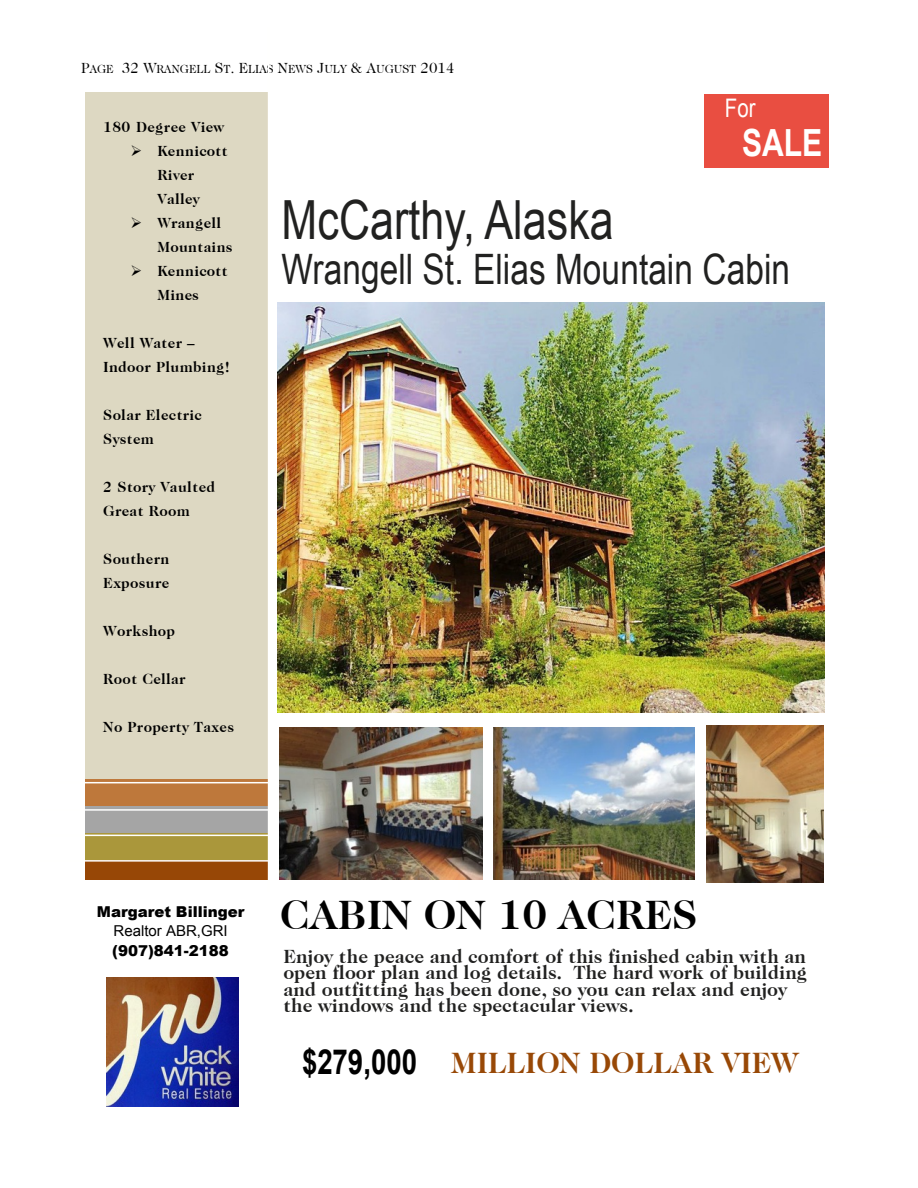
<style>
.page{position:relative;width:918px;height:1188px;background:#fff}
.page>*{position:absolute;margin:0;border:0;box-sizing:border-box;transform-origin:0 0}
.t1{font:54px "Arial";color:#212120;scale:.8 1}
.t2{font:42px "Arial";letter-spacing:.005em;color:#212120;scale:.8 1}
.t3{font:700 42px "Caslon 224 IT Cby BT";color:#000}
.t4{font:700 37.5px "Arial";color:#fffffe;scale:.8 1}
.t5{font:700 30px "Caslon 224 IT Cby BT";color:#984806}
.t6{font:25.5px "Arial";color:#fffffe;scale:.8 1}
.t7{font:700 19.5px/16.5px "Caslon 224 IT Cby BT";color:#212120}
.t8{font:700 15px/24px "Caslon 224 IT Cby BT";letter-spacing:.02em;color:#000}
.t9{font:900 15px "Arial";color:#000}
.t10{font:15px "Arial";color:#000}
.t11{font:12px "Caslon 224 IT Cby BT";color:#000}
.s1{font-size:15px}
.s2{font-family:"Arial";font-size:34.5px;color:#000}
</style>
<div class="page">
<div style="left:85px;top:92px;width:183px;height:687px;background:#ddd8c2"></div>
<div style="left:704px;top:94px;width:125px;height:73px;background:#e94e41"></div>
<div style="left:85px;top:860px;width:183px;height:20px;background:#974706"></div>
<div style="left:85px;top:833px;width:183px;height:27px;background:#aa973b"></div>
<hr style="left:27px;top:860px;width:242px;height:2px;background:#fffffe">
<div style="left:85px;top:806px;width:183px;height:27px;background:#a5a5a5"></div>
<hr style="left:27px;top:835px;width:242px;height:1px;background:#fffffe">
<div style="left:85px;top:779px;width:183px;height:27px;background:#be783b"></div>
<hr style="left:27px;top:809px;width:242px;height:2px;background:#fffffe">
<hr style="left:27px;top:782px;width:242px;height:1px;background:#fffffe">
<img style="left:277px;top:302px;width:547px;height:411px">
<img style="left:493px;top:727px;width:201px;height:152px">
<img style="left:279px;top:727px;width:203px;height:153px">
<img style="left:706px;top:726px;width:118px;height:157px">
<img style="left:106px;top:977px;width:132px;height:130px">
<p class="t11" style="left:81px;top:64px;width:375px"><span class="s1">P</span>AGE <span class="s1">32 W</span>RANGELL <span class="s1">S</span>T<span class="s1">. E</span>LIAS <span class="s1">N</span>EWS <span class="s1">J</span>ULY <span class="s1">&amp; A</span>UGUST <span class="s1">2014</span></p>
<p class="t8" style="left:157px;top:116px;width:77px;text-indent:-54px">180 Degree View<br>Kennicott<br>River<br>Valley<br>Wrangell<br>Mountains<br>Kennicott<br>Mines</p>
<p class="t8" style="left:103px;top:332px;width:128px">Well Water –<br>Indoor Plumbing!</p>
<p class="t8" style="left:103px;top:404px;width:100px">Solar Electric<br>System</p>
<p class="t8" style="left:103px;top:476px;width:113px">2 Story Vaulted<br>Great Room</p>
<p class="t8" style="left:103px;top:548px;width:68px">Southern<br>Exposure</p>
<p class="t8" style="left:103px;top:620px;width:73px">Workshop</p>
<p class="t8" style="left:103px;top:668px;width:84px">Root Cellar</p>
<p class="t8" style="left:103px;top:716px;width:132px">No Property Taxes</p>
<h3 class="t6" style="left:725px;top:99px;width:40px">For</h3>
<h3 class="t4" style="left:742px;top:129px;width:102px">SALE</h3>
<h1 class="t1" style="left:282px;top:200px;width:417px">McCarthy, Alaska</h1>
<h2 class="t2" style="left:282px;top:254px;width:637px">Wrangell St. Elias Mountain Cabin</h2>
<p class="t9" style="left:97px;top:907px;width:149px">Margaret Billinger</p>
<p class="t10" style="left:113px;top:925px;width:116px">Realtor ABR,GRI</p>
<p class="t9" style="left:112px;top:945px;width:118px">(907)841-2188</p>
<h2 class="t3" style="left:280px;top:897px;width:419px">CABIN ON 10 ACRES</h2>
<h3 class="t7" style="left:283px;top:949px;width:526px">Enjoy the peace and comfort of this finished cabin with an open floor plan and log details. The hard work of building and outfitting has been done, so you can relax and enjoy the windows and the spectacular views.</h3>
<h3 class="t5" style="left:302px;top:1050px;width:498px"><span class="s2">$279,000</span> MILLION DOLLAR VIEW</h3>
</div>
